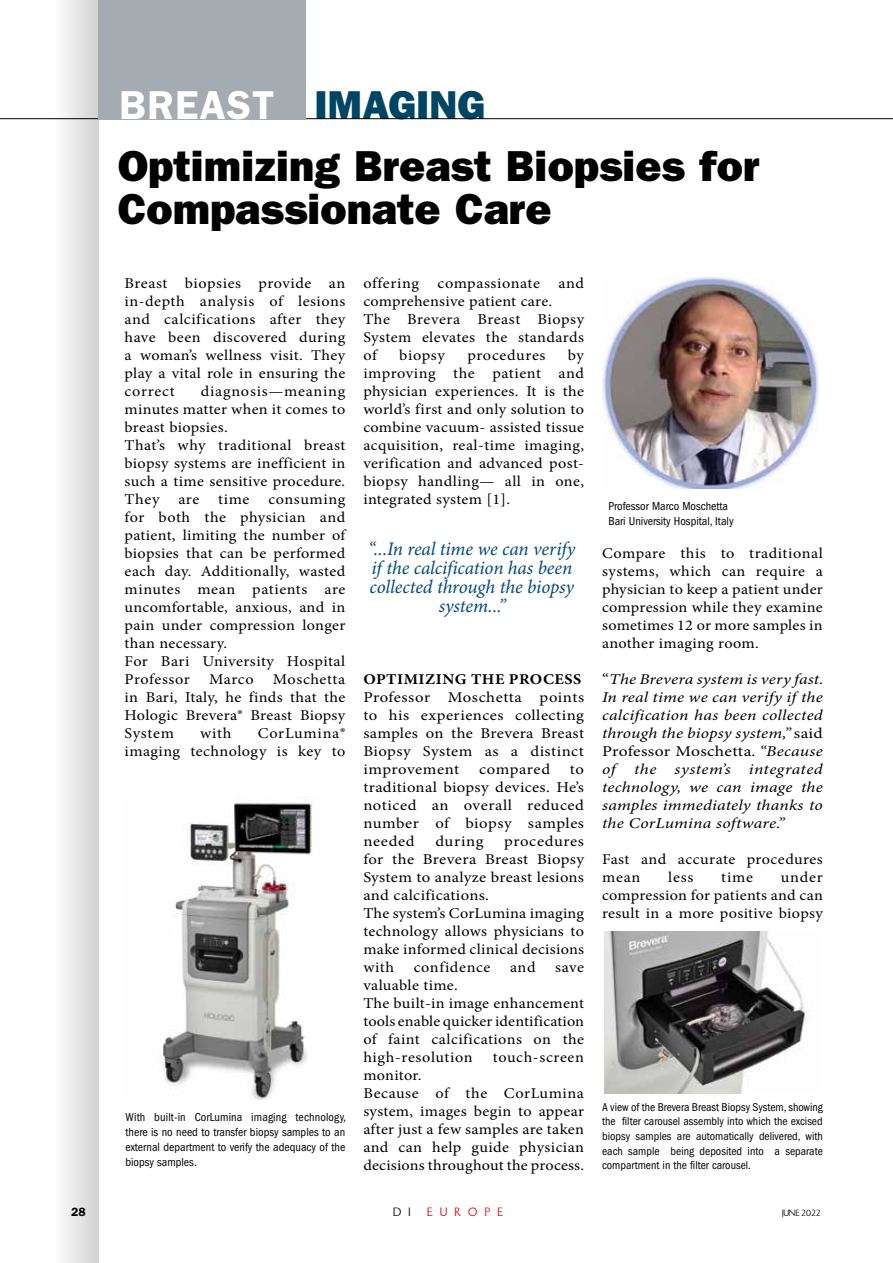
<style>
.page{position:relative;width:893px;height:1263px;background:#fff}
.page>*{position:absolute;margin:0;border:0;box-sizing:border-box;transform-origin:0 0}
.t1{font:43.5px/43.5px "ITC Franklin Gothic Std Hvy";color:#000}
.t2{font:40.5px "ITC Franklin Gothic Std Hvy";color:#004563}
.t3{font:italic 19.05px/19px "Minion Pro";letter-spacing:-.005em;color:#004982;text-align:center}
.t4{font:15px/18px "Minion Pro";letter-spacing:.02em;color:#000;scale:1.08 1}
.t5{font:15px/18px "Minion Pro";letter-spacing:.02em;color:#000;text-align:justify;scale:1.11 1}
.t6{font:italic 15px/18px "Minion Pro";letter-spacing:.01em;color:#000;text-align:justify;scale:1.17 1}
.t7{font:15px "Minion Pro";letter-spacing:.04em;color:#000;scale:1.08 1}
.t8{font:700 15px "Minion Pro";letter-spacing:.03em;color:#000;scale:1.08 1}
.t9{font:condensed 12px/15px "ITC Franklin Gothic Std";color:#000}
.t10{font:12px "OPTI Susan";letter-spacing:.6em;color:#e30613}
.t11{font:600 12px "ITC Franklin Gothic Std";color:#000}
.t12{font:12px "OPTI Susan";color:#000}
.t13{font:condensed 11.7px/14.7px "ITC Franklin Gothic Std";color:#000;text-align:justify}
.t14{font:9px "OPTI Susan";color:#000}
.s1{font-family:"ITC Franklin Gothic Std";font-weight:600;color:#fff}
.s2{font-style:normal}
</style>
<div class="page">
<div style="left:53px;top:0;width:45px;height:1263px;background:linear-gradient(to right,#fff,#d2d2d2)"></div>
<hr style="left:0;top:118px;width:893px;height:1px;background:#000">
<div style="left:98px;top:0;width:207px;height:119px;background:#a4abb1"></div>
<img style="left:602px;top:277px;width:217px;height:212px">
<img style="left:161px;top:796px;width:151px;height:304px">
<img style="left:604px;top:931px;width:203px;height:162px">
<h2 class="t2" style="left:119px;top:81px;width:367px"><span class="s1">BREAST</span> IMAGING</h2>
<h1 class="t1" style="left:118px;top:144px;width:643px">Optimizing Breast Biopsies for<br>Compassionate Care</h1>
<p class="t4" style="left:125px;top:274px;width:206px;text-align:justify">Breast biopsies provide an in-depth analysis of lesions and calcifications after they have been discovered during a woman’s wellness visit. They play a vital role in ensuring the correct</p>
<p class="t4" style="left:363px;top:274px;width:206px">offering compassionate and comprehensive patient care.<br>The Brevera Breast Biopsy<br>System elevates the standards of</p>
<p class="t4" style="left:363px;top:346px;width:206px;text-align:justify;text-indent:205px">by improving the patient and physician experiences. It is the world’s first and only solution to combine vacuum- assisted tissue acquisition, real-time imaging, verification and advanced post&shy;biopsy handling— all in one, integrated system [1].</p>
<p class="t4" style="left:399px;top:346px;width:44px">biopsy</p>
<p class="t7" style="left:467px;top:345px;width:74px">procedures</p>
<p class="t4" style="left:125px;top:382px;width:206px;text-indent:76px">diagnosis—meaning minutes matter when it comes to breast biopsies.<br>That’s why traditional breast biopsy systems are inefficient in such a time sensitive procedure.<br>They</p>
<p class="t4" style="left:125px;top:490px;width:206px;text-indent:144px">consuming for both the physician and patient, limiting the number of biopsies that can be performed each day. Additionally, wasted minutes mean patients are uncomfortable, anxious, and in pain under compression longer than necessary.<br>For Bari University Hospital<br>Professor</p>
<p class="t4" style="left:178px;top:490px;width:21px">are</p>
<p class="t4" style="left:218px;top:490px;width:30px">time</p>
<p class="t9" style="left:608px;top:498px;width:127px">Professor Marco Moschetta<br>Bari University Hospital, Italy</p>
<p class="t3" style="left:368px;top:540px;width:209px">“...In real time we can verify if the calcification has been collected through the biopsy system...”</p>
<p class="t4" style="left:602px;top:544px;width:206px;text-align:justify">Compare this to traditional systems, which can require a physician to keep a patient under compression while they examine sometimes 12 or more samples in another imaging room.</p>
<p class="t6" style="left:602px;top:671px;width:191px"><span class="s2">“</span>The Brevera system is very fast.<br>In real time we can verify if the calcification has been collected through the biopsy system,” <span class="s2">said Professor Moschetta</span>. “Because of the system’s integrated technology, we can image the samples immediately thanks to the CorLumina software.”</p>
<p class="t4" style="left:602px;top:850px;width:206px">Fast and accurate procedures mean</p>
<p class="t4" style="left:125px;top:670px;width:206px;text-align:justify;text-indent:148px">Moschetta in Bari, Italy, he finds that the Hologic Brevera® Breast Biopsy System</p>
<p class="t8" style="left:363px;top:670px;width:203px">OPTIMIZING THE PROCESS</p>
<p class="t5" style="left:363px;top:688px;width:200px">Professor Moschetta points to his experiences collecting samples on the Brevera Breast Biopsy System as a distinct improvement</p>
<p class="t4" style="left:209px;top:670px;width:43px">Marco</p>
<p class="t4" style="left:200px;top:724px;width:30px">with</p>
<p class="t4" style="left:125px;top:724px;width:206px;text-align:right">CorLumina®<br>imaging technology is key to</p>
<p class="t5" style="left:479px;top:760px;width:65px">compared</p>
<p class="t5" style="left:363px;top:760px;width:200px;text-indent:207px">to traditional biopsy devices. He’s noticed an overall reduced number of biopsy samples needed</p>
<p class="t5" style="left:363px;top:832px;width:200px;text-align:left;text-indent:141px">procedures for the Brevera Breast Biopsy<br>System to analyze breast lesions and calcifications.<br>The system’s CorLumina imaging technology allows physicians to make informed clinical decisions with</p>
<p class="t5" style="left:435px;top:832px;width:45px">during</p>
<p class="t4" style="left:602px;top:868px;width:206px;text-align:justify;text-indent:179px">under compression for patients and can result in a more positive biopsy</p>
<p class="t4" style="left:668px;top:868px;width:25px">less</p>
<p class="t4" style="left:721px;top:868px;width:31px">time</p>
<p class="t7" style="left:414px;top:957px;width:73px">confidence</p>
<p class="t4" style="left:510px;top:958px;width:25px">and</p>
<p class="t4" style="left:555px;top:958px;width:28px">save</p>
<p class="t4" style="left:363px;top:976px;width:206px">valuable time.<br>The built-in image enhancement tools enable quicker identification of faint calcifications on the high-resolution</p>
<p class="t7" style="left:493px;top:1047px;width:86px">touch-screen</p>
<p class="t4" style="left:363px;top:1066px;width:206px">monitor.<br>Because of the CorLumina system, images begin to appear after just a few samples are taken and can help guide physician decisions throughout the process.</p>
<p class="t9" style="left:125px;top:1109px;width:222px;text-align:justify">With built-in CorLumina imaging technology, there is no need to transfer biopsy samples to an external department to verify the adequacy of the biopsy samples.</p>
<p class="t13" style="left:602px;top:1099px;width:222px">A view of the Brevera Breast Biopsy System, showing the filter carousel assembly into which the excised biopsy samples are automatically delivered, with each sample being deposited into a separate compartment in the filter carousel.</p>
<p class="t11" style="left:71px;top:1205px;width:16px">28</p>
<p class="t12" style="left:393px;top:1205px;width:19px">D I</p>
<p class="t10" style="left:427px;top:1205px;width:77px">EUROPE</p>
<p class="t14" style="left:782px;top:1208px;width:40px">JUNE 2022</p>
</div>
